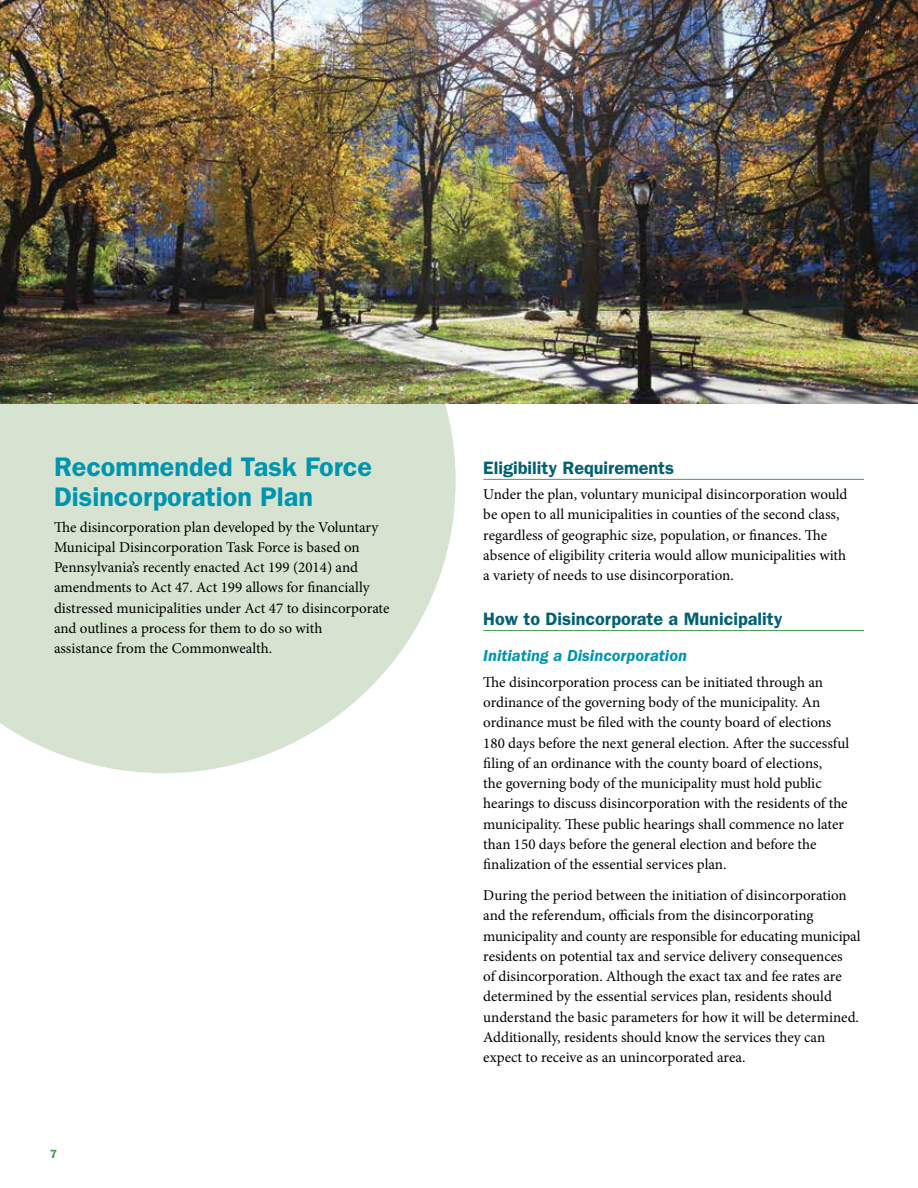
<style>
.page{position:relative;width:918px;height:1188px;background:#fff}
.page>*{position:absolute;margin:0;border:0;box-sizing:border-box;transform-origin:0 0}
.t1{font:600 27px/30px "Franklin Gothic";color:#0095ae}
.t2{font:600 18px "Franklin Gothic";color:#006172}
.t3{font:italic 600 16.5px "Franklin Gothic";color:#0095ae}
.t4{font:15px/20.2px "Minion Pro";color:#000}
.t5{font:600 12px "Franklin Gothic";color:#449e4e}
</style>
<div class="page">
<svg style="left:0;top:404px;width:456px;height:369px;fill:#d6e3d1"></svg>
<hr style="left:483px;top:479px;width:381px;height:1px;background:#449e4e">
<hr style="left:483px;top:630px;width:381px;height:1px;background:#449e4e">
<img style="left:0;top:0;width:918px;height:404px">
<h1 class="t1" style="left:54px;top:452px;width:320px">Recommended Task Force<br>Disincorporation Plan</h1>
<p class="t4" style="left:54px;top:517px;width:337px">The disincorporation plan developed by the Voluntary Municipal Disincorporation Task Force is based on Pennsylvania’s recently enacted Act 199 (2014) and amendments to Act 47. Act 199 allows for financially distressed municipalities under Act 47 to disincorporate and outlines a process for them to do so with<br>assistance from the Commonwealth.</p>
<p class="t5" style="left:50px;top:1147px;width:9px">7</p>
<p class="t2" style="left:483px;top:457px;width:192px">Eligibility Requirements</p>
<p class="t4" style="left:483px;top:484px;width:366px">Under the plan, voluntary municipal disincorporation would be open to all municipalities in counties of the second class, regardless of geographic size, population, or finances. The absence of eligibility criteria would allow municipalities with a variety of needs to use disincorporation.</p>
<p class="t2" style="left:483px;top:608px;width:301px">How to Disincorporate a Municipality</p>
<p class="t3" style="left:483px;top:647px;width:205px">Initiating a Disincorporation</p>
<p class="t4" style="left:483px;top:672px;width:367px">The disincorporation process can be initiated through an ordinance of the governing body of the municipality. An ordinance must be filed with the county board of elections 180 days before the next general election. After the successful filing of an ordinance with the county board of elections,<br>the governing body of the municipality must hold public hearings to discuss disincorporation with the residents of the municipality. These public hearings shall commence no later than 150 days before the general election and before the finalization of the essential services plan.</p>
<p class="t4" style="left:483px;top:885px;width:379px">During the period between the initiation of disincorporation and the referendum, officials from the disincorporating municipality and county are responsible for educating municipal residents on potential tax and service delivery consequences<br>of disincorporation. Although the exact tax and fee rates are determined by the essential services plan, residents should understand the basic parameters for how it will be determined.<br>Additionally, residents should know the services they can expect to receive as an unincorporated area.</p>
</div>
